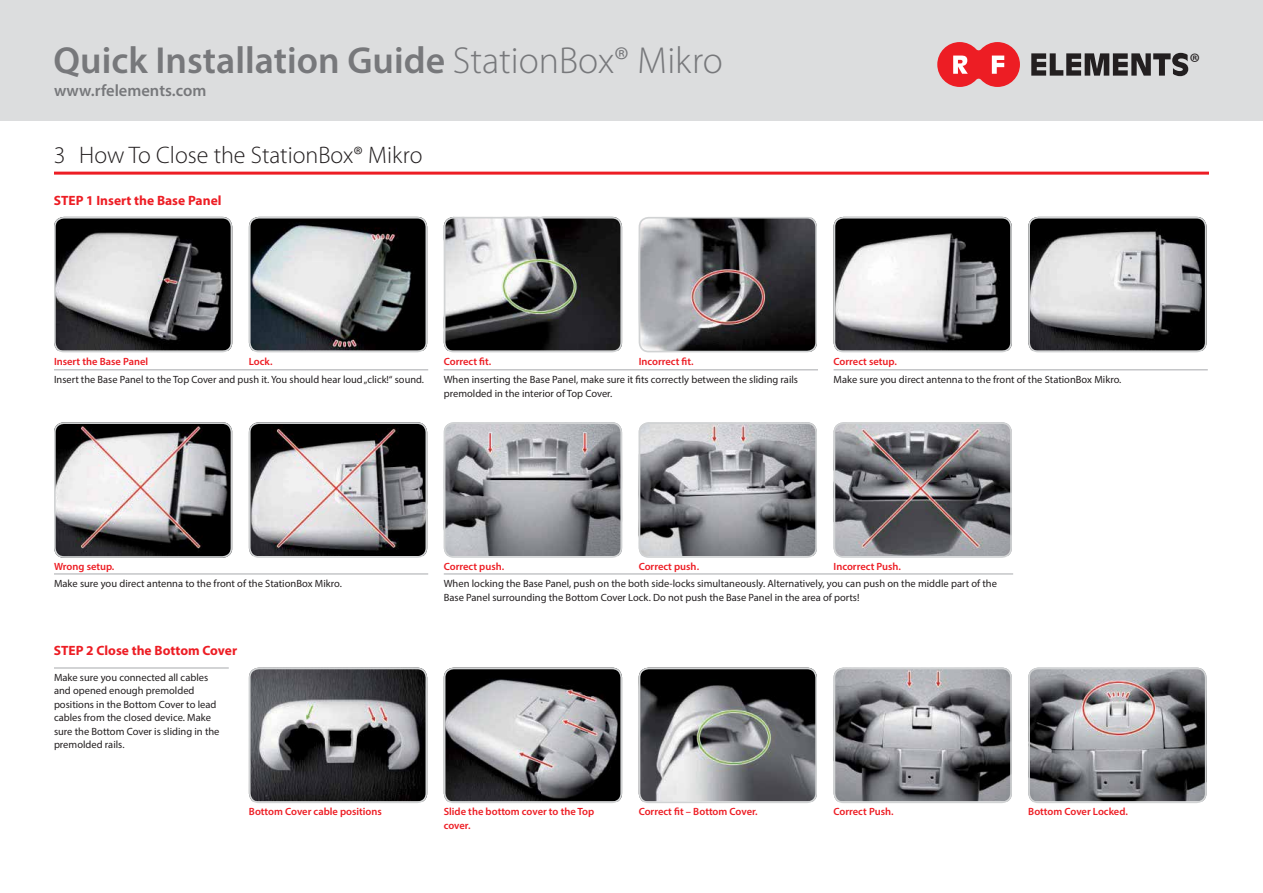
<style>
.page{position:relative;width:1263px;height:893px;background:#fff}
.page>*{position:absolute;margin:0;border:0;box-sizing:border-box;transform-origin:0 0}
.t1{font:600 37.8px "Myriad Pro";color:#77787b}
.t2{font:25.5px "Myriad Pro";color:#231f20}
.t3{font:300 24px "Myriad Pro";color:#231f20}
.t4{font:600 16.5px "Myriad Pro";color:#77787b}
.t5{font:700 13.5px "Myriad Pro";color:#ed1d24}
.t6{font:10.5px/13.5px "Myriad Pro";color:#231f20}
.t7{font:600 10.5px "Myriad Pro";color:#ed1d24}
.s1{font-weight:300}
</style>
<div class="page">
<img style="left:54px;top:217px;width:178px;height:134px">
<div style="left:54px;top:217px;width:178px;height:135px;border:2px solid #d1d3d4;border-radius:9px"></div>
<img style="left:444px;top:217px;width:178px;height:134px">
<div style="left:444px;top:217px;width:178px;height:135px;border:2px solid #d1d3d4;border-radius:9px"></div>
<img style="left:836px;top:217px;width:176px;height:134px">
<div style="left:833px;top:217px;width:179px;height:135px;border:2px solid #d1d3d4;border-radius:9px"></div>
<img style="left:1030px;top:217px;width:176px;height:134px">
<div style="left:1028px;top:217px;width:178px;height:135px;border:2px solid #d1d3d4;border-radius:9px"></div>
<img style="left:249px;top:217px;width:178px;height:134px">
<div style="left:249px;top:217px;width:178px;height:135px;border:2px solid #d1d3d4;border-radius:9px"></div>
<img style="left:639px;top:218px;width:178px;height:133px">
<div style="left:639px;top:217px;width:178px;height:135px;border:2px solid #d1d3d4;border-radius:9px"></div>
<img style="left:54px;top:424px;width:178px;height:132px">
<div style="left:54px;top:422px;width:178px;height:136px;border:2px solid #d1d3d4;border-radius:9px"></div>
<img style="left:836px;top:425px;width:173px;height:130px">
<div style="left:833px;top:422px;width:179px;height:136px;border:2px solid #d1d3d4;border-radius:9px"></div>
<img style="left:639px;top:425px;width:178px;height:131px">
<div style="left:639px;top:422px;width:178px;height:136px;border:2px solid #d1d3d4;border-radius:9px"></div>
<img style="left:444px;top:425px;width:178px;height:131px">
<div style="left:444px;top:422px;width:178px;height:136px;border:2px solid #d1d3d4;border-radius:9px"></div>
<img style="left:249px;top:424px;width:178px;height:132px">
<div style="left:249px;top:422px;width:178px;height:136px;border:2px solid #d1d3d4;border-radius:9px"></div>
<div style="left:0;top:0;width:1263px;height:121px;background:#dcddde"></div>
<svg style="left:937px;top:42px;width:83px;height:45px"></svg>
<svg style="left:1031px;top:53px;width:157px;height:23px"></svg>
<img style="left:836px;top:668px;width:176px;height:133px">
<div style="left:833px;top:668px;width:179px;height:135px;border:2px solid #d1d3d4;border-radius:9px"></div>
<img style="left:1030px;top:668px;width:176px;height:133px">
<div style="left:1028px;top:668px;width:178px;height:135px;border:2px solid #d1d3d4;border-radius:9px"></div>
<img style="left:639px;top:668px;width:178px;height:133px">
<div style="left:639px;top:668px;width:178px;height:135px;border:2px solid #d1d3d4;border-radius:9px"></div>
<img style="left:444px;top:668px;width:178px;height:133px">
<div style="left:444px;top:668px;width:178px;height:135px;border:2px solid #d1d3d4;border-radius:9px"></div>
<img style="left:249px;top:668px;width:178px;height:133px">
<div style="left:249px;top:668px;width:178px;height:135px;border:2px solid #d1d3d4;border-radius:9px"></div>
<hr style="left:833px;top:369px;width:375px;height:1px;background:#a7a9ac">
<hr style="left:54px;top:574px;width:374px;height:1px;background:#a7a9ac">
<hr style="left:54px;top:668px;width:175px;height:1px;background:#a7a9ac">
<hr style="left:54px;top:369px;width:374px;height:1px;background:#a7a9ac">
<hr style="left:444px;top:574px;width:569px;height:1px;background:#a7a9ac">
<hr style="left:444px;top:369px;width:374px;height:1px;background:#a7a9ac">
<hr style="left:54px;top:172px;width:1155px;height:3px;background:#ed1d24">
<h1 class="t1" style="left:54px;top:37px;width:671px">Quick Installation Guide <span class="s1">StationBox® Mikro</span></h1>
<h3 class="t4" style="left:54px;top:80px;width:154px">www.rfelements.com</h3>
<h3 class="t3" style="left:54px;top:141px;width:370px">3 How To Close the StationBox® Mikro</h3>
<p class="t5" style="left:54px;top:191px;width:169px">STEP 1 Insert the Base Panel</p>
<p class="t7" style="left:54px;top:354px;width:96px">Insert the Base Panel</p>
<p class="t7" style="left:249px;top:354px;width:25px">Lock.</p>
<p class="t7" style="left:444px;top:354px;width:49px">Correct fit.</p>
<p class="t7" style="left:639px;top:354px;width:56px">Incorrect fit.</p>
<p class="t6" style="left:444px;top:373px;width:356px">When inserting the Base Panel, make sure it fits correctly between the sliding rails premolded in the interior of Top Cover.</p>
<p class="t6" style="left:54px;top:373px;width:372px">Insert the Base Panel to the Top Cover and push it. You should hear loud„click!“ sound.</p>
<p class="t7" style="left:834px;top:354px;width:65px">Correct setup.</p>
<p class="t6" style="left:834px;top:373px;width:289px">Make sure you direct antenna to the front of the StationBox Mikro.</p>
<h2 class="t2" style="left:1189px;top:47px;width:12px">®</h2>
<p class="t7" style="left:54px;top:560px;width:62px">Wrong setup.</p>
<p class="t7" style="left:444px;top:560px;width:62px">Correct push.</p>
<p class="t7" style="left:639px;top:560px;width:62px">Correct push.</p>
<p class="t7" style="left:833px;top:560px;width:69px">Incorrect Push.</p>
<p class="t6" style="left:54px;top:577px;width:289px">Make sure you direct antenna to the front of the StationBox Mikro.</p>
<p class="t5" style="left:54px;top:642px;width:185px">STEP 2 Close the Bottom Cover</p>
<p class="t6" style="left:54px;top:670px;width:167px">Make sure you connected all cables and opened enough premolded positions in the Bottom Cover to lead cables from the closed device. Make sure the Bottom Cover is sliding in the premolded rails.</p>
<p class="t6" style="left:444px;top:577px;width:555px">When locking the Base Panel, push on the both side-locks simultaneously. Alternatively, you can push on the middle part of the<br>Base Panel surrounding the Bottom Cover Lock. Do not push the Base Panel in the area of ports!</p>
<p class="t7" style="left:444px;top:805px;width:152px">Slide the bottom cover to the Top</p>
<p class="t7" style="left:639px;top:805px;width:121px">Correct fit – Bottom Cover.</p>
<p class="t7" style="left:444px;top:818px;width:28px">cover.</p>
<p class="t7" style="left:249px;top:805px;width:135px">Bottom Cover cable positions</p>
<p class="t7" style="left:833px;top:805px;width:62px">Correct Push.</p>
<p class="t7" style="left:1028px;top:805px;width:101px">Bottom Cover Locked.</p>
</div>
